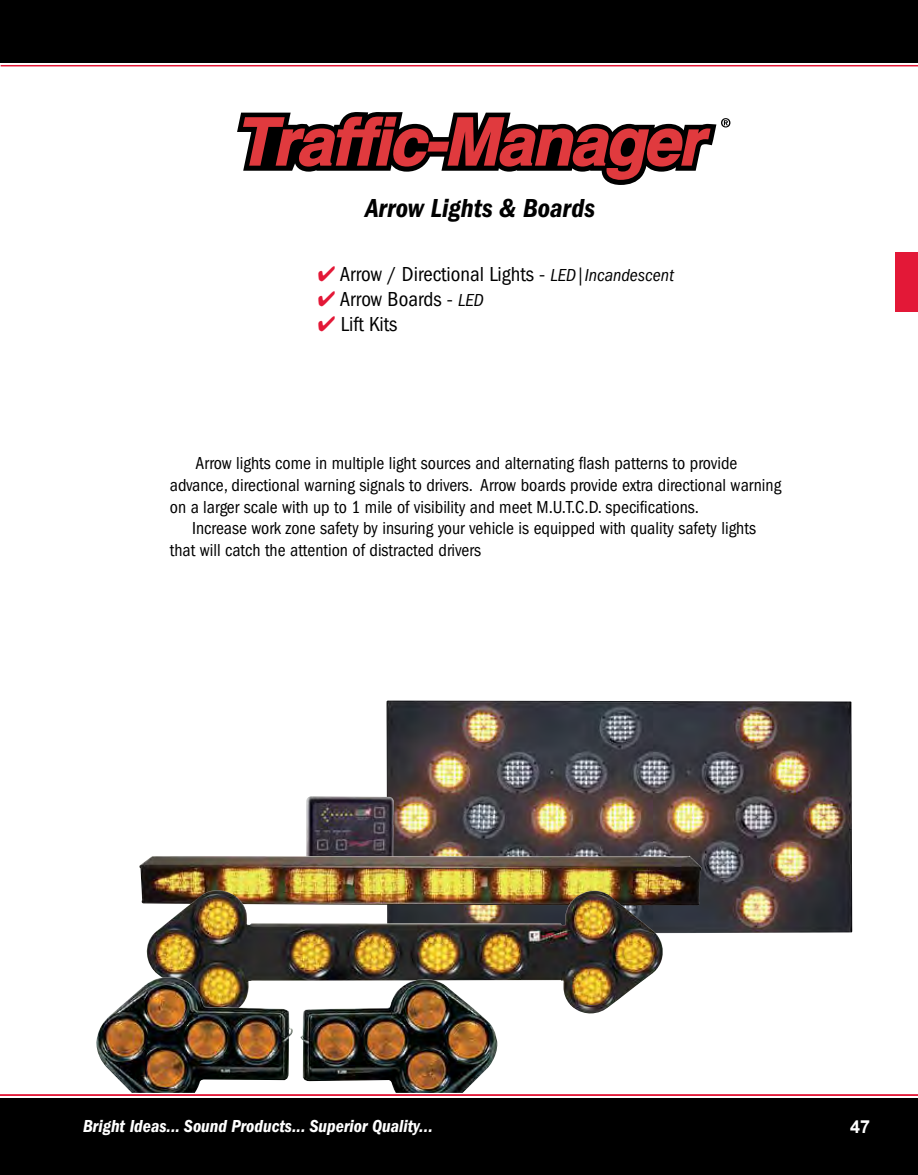
<style>
.page{position:relative;width:918px;height:1175px;background:#fff}
.page>*{position:absolute;margin:0;border:0;box-sizing:border-box;transform-origin:0 0}
.t1{font:27px "ITC Franklin Gothic Std Dm Cd It";color:#000}
.t2{font:condensed 21px "ITC Franklin Gothic Std";color:#000}
.t3{font:condensed 18px/21.6px "ITC Franklin Gothic Std";color:#000}
.t4{font:18px "ITC Franklin Gothic Std Dm Cd It";color:#fff}
.t5{font:700 18px "Arial";color:#fff}
.s1{color:#e31837}
.s2{font-style:italic;font-size:18px}
</style>
<div class="page">
<div style="left:1px;top:0;width:917px;height:62px;background:#000"></div>
<hr style="left:1px;top:65px;width:917px;height:1px;background:#e31837">
<hr style="left:0;top:0;width:1px;height:62px;background:#000">
<div style="left:0;top:1098px;width:918px;height:76px;background:#000"></div>
<hr style="left:0;top:1094px;width:918px;height:1px;background:#e31837">
<svg style="left:237px;top:112px;width:493px;height:73px"></svg>
<img style="left:387px;top:700px;width:465px;height:234px">
<img style="left:306px;top:796px;width:88px;height:59px">
<img style="left:139px;top:855px;width:564px;height:50px">
<img style="left:143px;top:883px;width:524px;height:131px">
<img style="left:96px;top:976px;width:402px;height:116px">
<div style="left:895px;top:252px;width:23px;height:59px;background:#e31837"></div>
<h1 class="t1" style="left:365px;top:192px;width:231px">Arrow Lights &amp; Boards</h1>
<p class="t2" style="left:318px;top:262px;width:358px"><span class="s1">✔</span> Arrow / Directional Lights - <span class="s2">LED|Incandescent</span></p>
<p class="t2" style="left:318px;top:287px;width:167px"><span class="s1">✔</span> Arrow Boards - <span class="s2">LED</span></p>
<p class="t2" style="left:318px;top:312px;width:81px"><span class="s1">✔</span> Lift Kits</p>
<p class="t3" style="left:170px;top:453px;width:613px;text-indent:26px">Arrow lights come in multiple light sources and alternating flash patterns to provide advance, directional warning signals to drivers. Arrow boards provide extra directional warning on a larger scale with up to 1 mile of visibility and meet M.U.T.C.D. specifications.</p>
<p class="t3" style="left:170px;top:517px;width:588px;text-indent:22px">Increase work zone safety by insuring your vehicle is equipped with quality safety lights that will catch the attention of distracted drivers</p>
<p class="t4" style="left:83px;top:1115px;width:351px">Bright Ideas... Sound Products... Superior Quality...</p>
<p class="t5" style="left:850px;top:1116px;width:22px">47</p>
</div>
